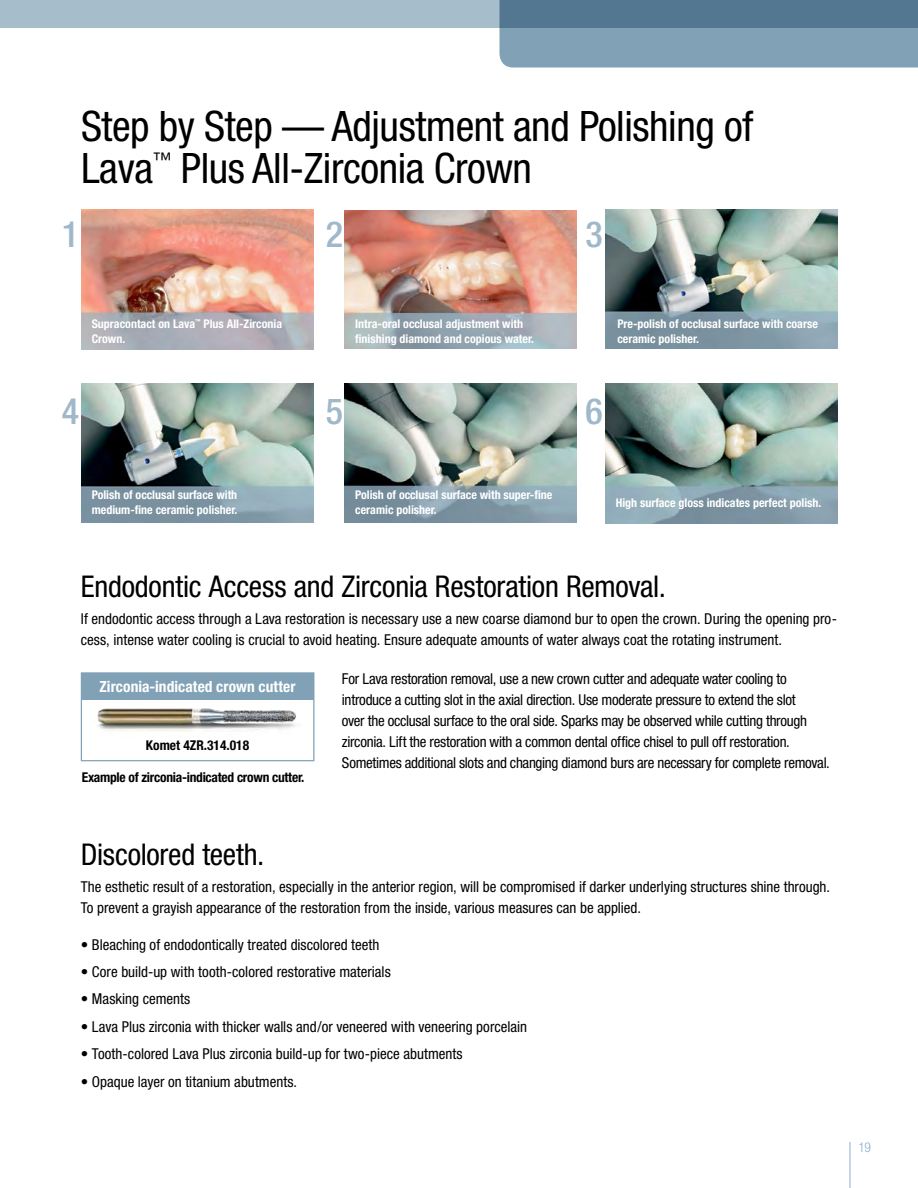
<style>
.page{position:relative;width:918px;height:1188px;background:#fff}
.page>*{position:absolute;margin:0;border:0;box-sizing:border-box;transform-origin:0 0}
.Body_Headline{font:condensed 42px/42px "Helvetica Neue";letter-spacing:-.01em;color:#000}
.Body_Headline-2{font:500 condensed 36px "Helvetica Neue";color:#a0b9ca}
.Subhead_16_20_67medc{font:condensed 30px "Helvetica Neue";letter-spacing:-.01em;color:#000}
.Fig44_10_5_77Boldcon{font:700 condensed 15.45px "Helvetica Neue";letter-spacing:.005em;color:#fff}
.copy_10_14_57cond{font:condensed 15px/21px "Helvetica Neue";color:#000}
.copy_10_14_57cond-2{font:condensed 15px/21px "Helvetica Neue";letter-spacing:-.02em;color:#000}
.BU_6_7_77boldcond{font:700 condensed 13.5px "Helvetica Neue";letter-spacing:-.02em;color:#000}
.Fig44_6_7_77boldcond{font:700 condensed 13.5px "Helvetica Neue";color:#000}
.GB_-_Head_26_28pt_Ab{font:300 condensed 13.5px "Helvetica Neue";color:#8eaed4}
.Fig38-43_6_7_57cond{font:700 condensed 12px/14.4px "Helvetica Neue";color:#fff}
.Fig38-43_6_7_57cond-2{font:700 condensed 5.4px "Helvetica Neue";color:#fff}
</style>
<div class="page">
<div style="left:0;top:0;width:918px;height:28px;background:#a6bdcc"></div>
<svg style="left:500px;top:0;width:418px;height:68px"></svg>
<hr style="left:850px;top:1142px;width:1px;height:46px;background:#8eaed4">
<img style="left:81px;top:210px;width:232px;height:139px">
<img style="left:81px;top:384px;width:232px;height:139px">
<img style="left:345px;top:210px;width:232px;height:139px">
<img style="left:345px;top:384px;width:232px;height:139px">
<img style="left:605px;top:210px;width:232px;height:139px">
<img style="left:605px;top:383px;width:232px;height:140px">
<div style="left:81px;top:673px;width:233px;height:27px;background:#80a1b6"></div>
<hr style="left:313px;top:700px;width:1px;height:60px;background:#80a1b6">
<hr style="left:81px;top:672px;width:233px;height:2px;background:#80a1b6">
<hr style="left:81px;top:700px;width:1px;height:60px;background:#80a1b6">
<hr style="left:81px;top:760px;width:233px;height:1px;background:#80a1b6">
<img style="left:97px;top:708px;width:199px;height:24px">
<p class="Body_Headline" style="left:81px;top:105px;width:674px">Step by Step — Adjustment and Polishing of<br>Lava<sup>™</sup> Plus All-Zirconia Crown</p>
<p class="Body_Headline-2" style="left:62px;top:213px;width:19px">1</p>
<p class="Body_Headline-2" style="left:326px;top:213px;width:19px">2</p>
<p class="Body_Headline-2" style="left:585px;top:213px;width:19px">3</p>
<p class="Fig38-43_6_7_57cond" style="left:92px;top:317px;width:105px">Supracontact on Lava</p>
<p class="Fig38-43_6_7_57cond-2" style="left:195px;top:318px;width:7px">™</p>
<p class="Fig38-43_6_7_57cond" style="left:203px;top:317px;width:80px">Plus All-Zirconia</p>
<p class="Fig38-43_6_7_57cond" style="left:92px;top:331px;width:35px">Crown.</p>
<p class="Body_Headline-2" style="left:62px;top:390px;width:19px">4</p>
<p class="Fig38-43_6_7_57cond" style="left:355px;top:317px;width:180px">Intra-oral occlusal adjustment with finishing diamond and copious water.</p>
<p class="Fig38-43_6_7_57cond" style="left:617px;top:317px;width:202px">Pre-polish of occlusal surface with coarse ceramic polisher.</p>
<p class="Body_Headline-2" style="left:326px;top:390px;width:19px">5</p>
<p class="Body_Headline-2" style="left:585px;top:390px;width:19px">6</p>
<p class="Fig38-43_6_7_57cond" style="left:92px;top:488px;width:147px">Polish of occlusal surface with medium-fine ceramic polisher.</p>
<p class="Fig38-43_6_7_57cond" style="left:355px;top:488px;width:199px">Polish of occlusal surface with super-fine ceramic polisher.</p>
<p class="Fig38-43_6_7_57cond" style="left:616px;top:495px;width:207px">High surface gloss indicates perfect polish.</p>
<p class="Subhead_16_20_67medc" style="left:81px;top:569px;width:587px">Endodontic Access and Zirconia Restoration Removal.</p>
<p class="copy_10_14_57cond" style="left:81px;top:608px;width:758px">If endodontic access through a Lava restoration is necessary use a new coarse diamond bur to open the crown. During the opening pro&shy;cess, intense water cooling is crucial to avoid heating. Ensure adequate amounts of water always coat the rotating instrument.</p>
<p class="copy_10_14_57cond-2" style="left:342px;top:668px;width:489px">For Lava restoration removal, use a new crown cutter and adequate water cooling to introduce a cutting slot in the axial direction. Use moderate pressure to extend the slot<br>over the occlusal surface to the oral side. Sparks may be observed while cutting through zirconia. Lift the restoration with a common dental office chisel to pull off restoration.<br>Sometimes additional slots and changing diamond burs are necessary for complete removal.</p>
<p class="Fig44_10_5_77Boldcon" style="left:100px;top:677px;width:198px">Zirconia-indicated crown cutter</p>
<p class="Fig44_6_7_77boldcond" style="left:146px;top:737px;width:105px">Komet 4ZR.314.018</p>
<p class="BU_6_7_77boldcond" style="left:82px;top:769px;width:224px">Example of zirconia-indicated crown cutter.</p>
<p class="Subhead_16_20_67medc" style="left:81px;top:837px;width:185px">Discolored teeth.</p>
<p class="copy_10_14_57cond" style="left:81px;top:876px;width:751px">The esthetic result of a restoration, especially in the anterior region, will be compromised if darker underlying structures shine through.<br>To prevent a grayish appearance of the restoration from the inside, various measures can be applied.</p>
<p class="copy_10_14_57cond" style="left:81px;top:934px;width:300px">• Bleaching of endodontically treated discolored teeth</p>
<p class="copy_10_14_57cond" style="left:81px;top:961px;width:312px">• Core build-up with tooth-colored restorative materials</p>
<p class="copy_10_14_57cond" style="left:81px;top:989px;width:111px">• Masking cements</p>
<p class="copy_10_14_57cond" style="left:81px;top:1016px;width:448px">• Lava Plus zirconia with thicker walls and/or veneered with veneering porcelain</p>
<p class="copy_10_14_57cond" style="left:81px;top:1043px;width:383px">• Tooth-colored Lava Plus zirconia build-up for two-piece abutments</p>
<p class="copy_10_14_57cond" style="left:81px;top:1071px;width:218px">• Opaque layer on titanium abutments.</p>
<p class="GB_-_Head_26_28pt_Ab" style="left:858px;top:1139px;width:14px">19</p>
</div>
